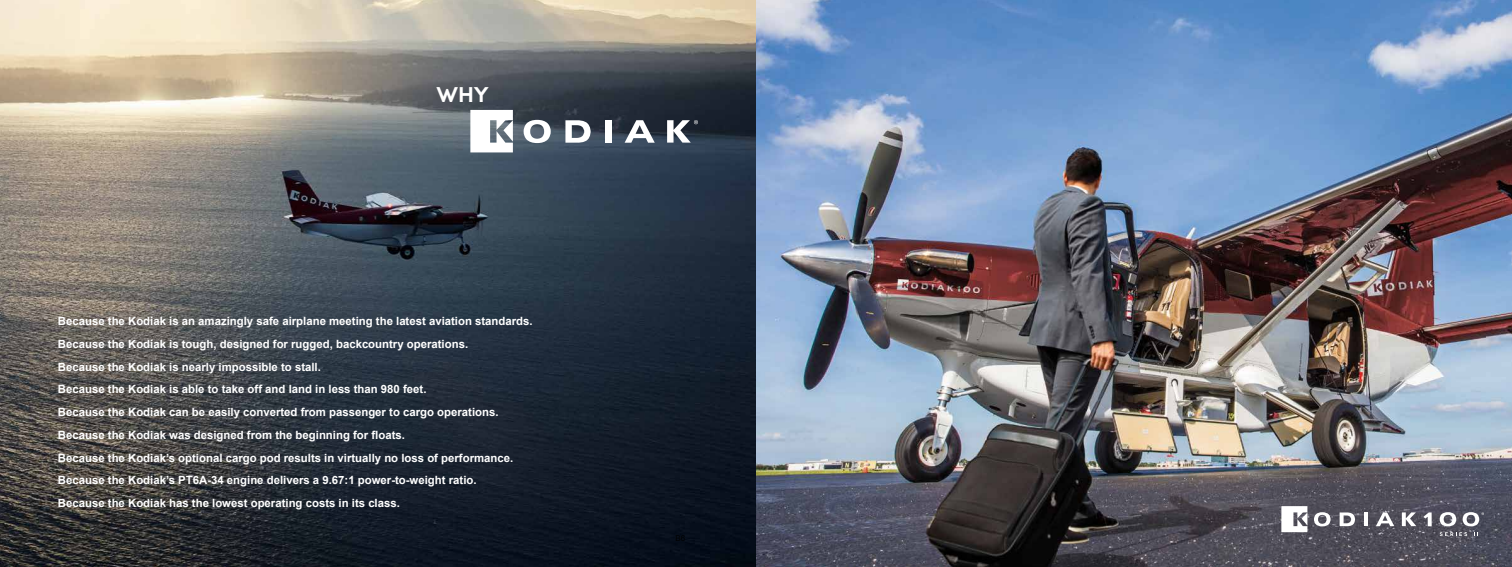
<style>
.page{position:relative;width:1512px;height:567px;background:#fff}
.page>*{position:absolute;margin:0;border:0;box-sizing:border-box;transform-origin:0 0}
.t1{font:600 21.26px "Novecentowide";color:#fff}
.t2{font:700 11.38px/22.8px "Arial";color:#fff}
.t3{font:7.96px "Arial";color:#000}
</style>
<div class="page">
<img style="left:0;top:0;width:1512px;height:567px">
<svg style="left:470px;top:110px;width:43px;height:42px"></svg>
<div style="left:606px;top:120px;width:6px;height:23px;background:#fff"></div>
<svg style="left:625px;top:120px;width:30px;height:23px"></svg>
<svg style="left:565px;top:120px;width:26px;height:23px"></svg>
<svg style="left:524px;top:120px;width:27px;height:23px"></svg>
<svg style="left:667px;top:120px;width:31px;height:23px"></svg>
<svg style="left:1423px;top:512px;width:9px;height:14px"></svg>
<svg style="left:1281px;top:506px;width:26px;height:26px"></svg>
<svg style="left:1402px;top:512px;width:14px;height:14px"></svg>
<hr style="left:1364px;top:512px;width:4px;height:14px;background:#fff">
<svg style="left:1376px;top:512px;width:18px;height:14px"></svg>
<svg style="left:1340px;top:512px;width:15px;height:14px"></svg>
<svg style="left:1314px;top:512px;width:17px;height:14px"></svg>
<svg style="left:1440px;top:512px;width:16px;height:14px"></svg>
<svg style="left:1463px;top:512px;width:21px;height:14px"></svg>
<svg style="left:1440px;top:532px;width:27px;height:4px"></svg>
<svg style="left:1474px;top:532px;width:4px;height:4px"></svg>
<h1 class="t1" style="left:436px;top:81px;width:54px">why</h1>
<p class="t2" style="left:58px;top:310px;width:476px">Because the Kodiak is an amazingly safe airplane meeting the latest aviation standards.<br>Because the Kodiak is tough, designed for rugged, backcountry operations.<br>Because the Kodiak is nearly impossible to stall.<br>Because the Kodiak is able to take off and land in less than 980 feet.<br>Because the Kodiak can be easily converted from passenger to cargo operations.<br>Because the Kodiak was designed from the beginning for floats.<br>Because the Kodiak’s optional cargo pod results in virtually no loss of performance.<br>Because the Kodiak’s PT6A-34 engine delivers a 9.67:1 power-to-weight ratio.<br>Because the Kodiak has the lowest operating costs in its class.</p>
<p class="t3" style="left:675px;top:533px;width:11px">B6</p>
</div>
